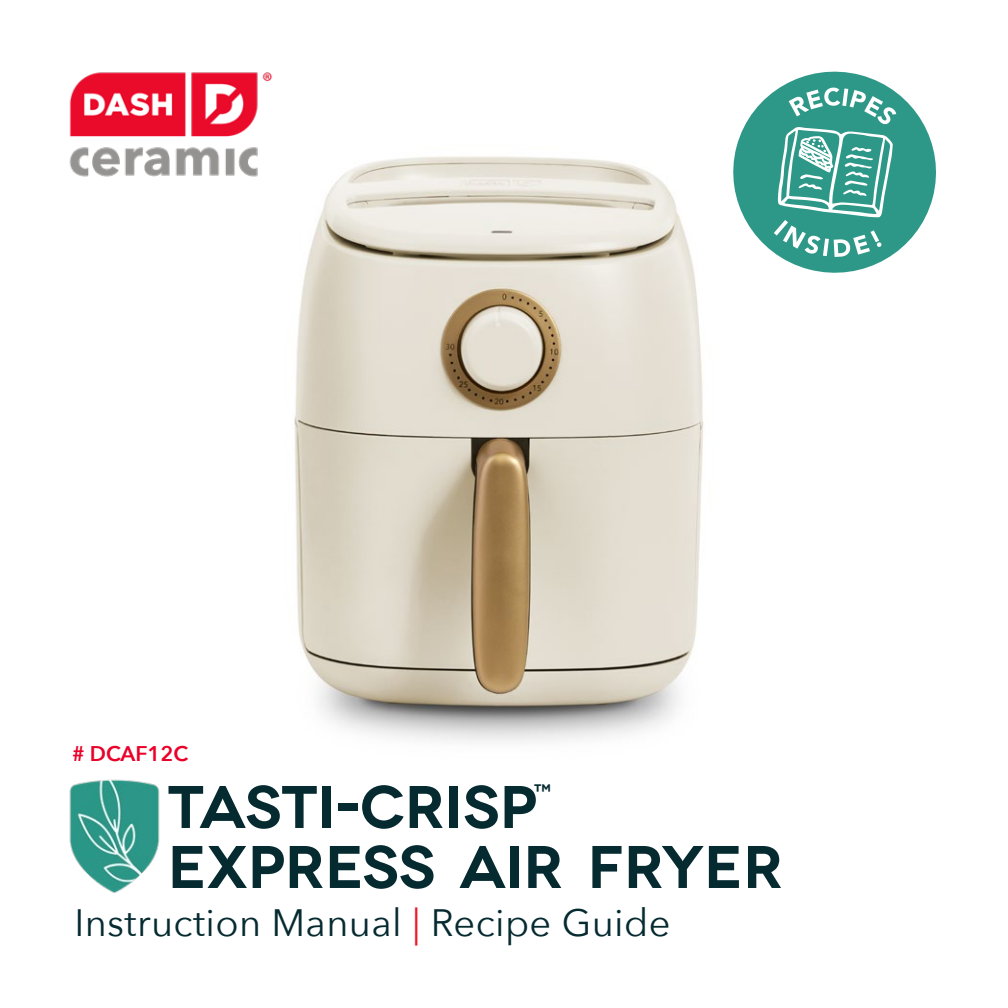
<style>
.page{position:relative;width:1008px;height:1008px;background:#fff}
.page>*{position:absolute;margin:0;border:0;box-sizing:border-box;transform-origin:0 0}
.t1{font:600 60px/60px "Novecentowide";color:#052a30}
.t2{font:38.2px "Avenir Next";letter-spacing:.01em;color:#052a30}
.t3{font:600 21.2px "Avenir Next";color:#ea0029}
.t4{font:600 21px "Novecentowide";color:#052a30}
.s1{color:#e91d2d}
</style>
<div class="page">
<img style="left:294px;top:156px;width:410px;height:586px">
<svg style="left:733px;top:71px;width:203px;height:202px;fill:#2e9888"></svg>
<svg style="left:774px;top:88px;width:122px;height:169px"></svg>
<img style="left:69px;top:72px;width:203px;height:105px">
<img style="left:69px;top:779px;width:91px;height:115px">
<p class="t3" style="left:72px;top:735px;width:118px"># DCAF12C</p>
<p class="t4" style="left:534px;top:779px;width:19px">™</p>
<h1 class="t1" style="left:168px;top:778px;width:617px">TASTI-CRISP<br>EXPRESS AIR FRYER</h1>
<p class="t2" style="left:74px;top:890px;width:598px">Instruction Manual <span class="s1">|</span> Recipe Guide</p>
</div>
